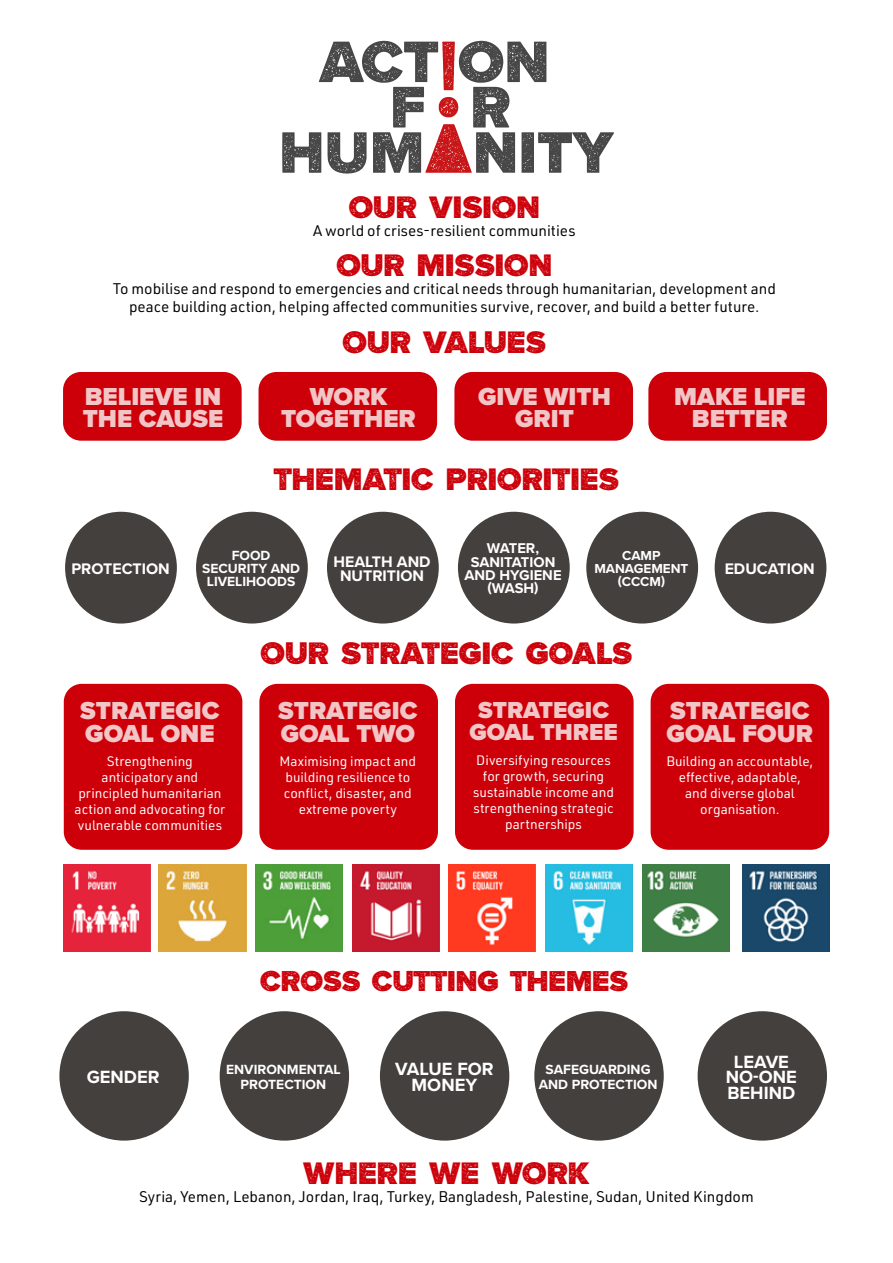
<style>
.page{position:relative;width:893px;height:1263px;background:#fff}
.page>*{position:absolute;margin:0;border:0;box-sizing:border-box;transform-origin:0 0}
.t1{font:32.4px "AFH Custom";color:#cd000a}
.t2{font:30px "AFH Custom";color:#cd000a}
.t3{font:900 25.5px/22.5px "Proxima Nova";color:#f2c6c7}
.t4{font:900 24px/22.5px "Proxima Nova";color:#f2c6c7;text-align:center}
.t5{font:700 18.3px/15.5px "Proxima Nova";color:#fff;text-align:center}
.t6{font:700 15.9px/13.4px "Proxima Nova";color:#fff;text-align:center}
.t7{font:15.15px/18.1px "URWDIN";color:#000;text-align:center}
.t8{font:700 14.7px/13.4px "Proxima Nova";color:#fff;text-align:center}
.t9{font:700 13.8px/13.4px "Proxima Nova";color:#fff;text-align:center}
.t10{font:13.5px/16.2px "URWDIN";color:#fff;text-align:center}
.t11{font:700 13.5px/13.4px "Proxima Nova";color:#fff;text-align:center}
</style>
<div class="page">
<div style="left:65px;top:512px;width:112px;height:111px;background:#44403d;border-radius:50%"></div>
<div style="left:196px;top:512px;width:112px;height:111px;background:#44403d;border-radius:50%"></div>
<div style="left:327px;top:512px;width:112px;height:111px;background:#44403d;border-radius:50%"></div>
<div style="left:458px;top:512px;width:112px;height:111px;background:#44403d;border-radius:50%"></div>
<div style="left:715px;top:512px;width:111px;height:111px;background:#44403d;border-radius:50%"></div>
<div style="left:586px;top:512px;width:112px;height:111px;background:#44403d;border-radius:50%"></div>
<div style="left:64px;top:684px;width:178px;height:166px;background:#cd000a;border-radius:18px"></div>
<div style="left:259px;top:684px;width:179px;height:166px;background:#cd000a;border-radius:18px"></div>
<div style="left:455px;top:684px;width:179px;height:166px;background:#cd000a;border-radius:18px"></div>
<div style="left:651px;top:684px;width:178px;height:166px;background:#cd000a;border-radius:18px"></div>
<div style="left:59px;top:1011px;width:130px;height:129px;background:#44403d;border-radius:50%"></div>
<div style="left:220px;top:1011px;width:129px;height:129px;background:#44403d;border-radius:50%"></div>
<div style="left:380px;top:1011px;width:129px;height:129px;background:#44403d;border-radius:50%"></div>
<div style="left:698px;top:1011px;width:129px;height:129px;background:#44403d;border-radius:50%"></div>
<div style="left:534px;top:1011px;width:130px;height:129px;background:#44403d;border-radius:50%"></div>
<img style="left:64px;top:865px;width:87px;height:87px">
<img style="left:159px;top:865px;width:87px;height:87px">
<img style="left:256px;top:865px;width:87px;height:87px">
<img style="left:352px;top:865px;width:87px;height:87px">
<img style="left:449px;top:865px;width:87px;height:87px">
<img style="left:545px;top:865px;width:88px;height:87px">
<img style="left:642px;top:865px;width:87px;height:87px">
<img style="left:742px;top:865px;width:87px;height:87px">
<svg style="left:282px;top:41px;width:332px;height:133px"></svg>
<div style="left:63px;top:372px;width:179px;height:69px;background:#cd000a;border-radius:18px"></div>
<div style="left:259px;top:372px;width:178px;height:69px;background:#cd000a;border-radius:18px"></div>
<div style="left:454px;top:372px;width:179px;height:69px;background:#cd000a;border-radius:18px"></div>
<div style="left:648px;top:372px;width:179px;height:69px;background:#cd000a;border-radius:18px"></div>
<h1 class="t1" style="left:349px;top:188px;width:193px">OUR VISION</h1>
<p class="t7" style="left:313px;top:222px;width:264px">A world of crises-resilient communities</p>
<h1 class="t1" style="left:336px;top:245px;width:217px">OUR MISSION</h1>
<p class="t7" style="left:113px;top:279px;width:665px">To mobilise and respond to emergencies and critical needs through humanitarian, development and peace building action, helping affected communities survive, recover, and build a better future.</p>
<h1 class="t1" style="left:343px;top:323px;width:205px">OUR VALUES</h1>
<h3 class="t3" style="left:83px;top:385px;width:142px">BELIEVE IN<br>THE CAUSE</h3>
<h3 class="t3" style="left:281px;top:385px;width:136px;text-align:center">WORK<br>TOGETHER</h3>
<h3 class="t3" style="left:478px;top:385px;width:134px;text-align:center">GIVE WITH<br>GRIT</h3>
<h3 class="t3" style="left:674px;top:385px;width:133px;text-align:center">MAKE LIFE<br>BETTER</h3>
<p class="t6" style="left:71px;top:562px;width:100px">PROTECTION</p>
<h1 class="t1" style="left:274px;top:460px;width:347px">THEMATIC PRIORITIES</h1>
<p class="t9" style="left:202px;top:548px;width:100px">FOOD<br>SECURITY AND<br>LIVELIHOODS</p>
<p class="t6" style="left:334px;top:555px;width:99px">HEALTH AND<br>NUTRITION</p>
<p class="t8" style="left:464px;top:541px;width:99px">WATER,<br>SANITATION<br>AND HYGIENE (WASH)</p>
<p class="t11" style="left:594px;top:548px;width:96px">CAMP<br>MANAGEMENT (CCCM)</p>
<h1 class="t1" style="left:261px;top:634px;width:373px">OUR STRATEGIC GOALS</h1>
<p class="t6" style="left:725px;top:562px;width:92px">EDUCATION</p>
<h3 class="t3" style="left:80px;top:699px;width:141px">STRATEGIC<br>GOAL ONE</h3>
<p class="t10" style="left:75px;top:752px;width:152px">Strengthening anticipatory and principled humanitarian action and advocating for vulnerable communities</p>
<h3 class="t3" style="left:278px;top:699px;width:141px">STRATEGIC<br>GOAL TWO</h3>
<p class="t10" style="left:280px;top:752px;width:138px">Maximising impact and building resilience to conflict, disaster, and extreme poverty</p>
<h3 class="t4" style="left:469px;top:698px;width:150px">STRATEGIC<br>GOAL THREE</h3>
<p class="t10" style="left:473px;top:751px;width:142px">Diversifying resources for growth, securing sustainable income and strengthening strategic partnerships</p>
<h3 class="t3" style="left:667px;top:699px;width:148px">STRATEGIC<br>GOAL FOUR</h3>
<p class="t10" style="left:666px;top:752px;width:148px">Building an accountable, effective, adaptable, and diverse global organisation.</p>
<h2 class="t2" style="left:260px;top:963px;width:369px">CROSS CUTTING THEMES</h2>
<h3 class="t5" style="left:87px;top:1069px;width:74px">GENDER</h3>
<p class="t9" style="left:226px;top:1061px;width:116px;line-height:15.5px">ENVIRONMENTAL<br>PROTECTION</p>
<h3 class="t5" style="left:395px;top:1061px;width:100px">VALUE FOR<br>MONEY</h3>
<h3 class="t5" style="left:726px;top:1053px;width:73px">LEAVE<br>NO-ONE<br>BEHIND</h3>
<p class="t9" style="left:539px;top:1061px;width:120px;line-height:15.5px">SAFEGUARDING<br>AND PROTECTION</p>
<h1 class="t1" style="left:303px;top:1153px;width:288px">WHERE WE WORK</h1>
<p class="t7" style="left:139px;top:1187px;width:616px">Syria, Yemen, Lebanon, Jordan, Iraq, Turkey, Bangladesh, Palestine, Sudan, United Kingdom</p>
</div>
